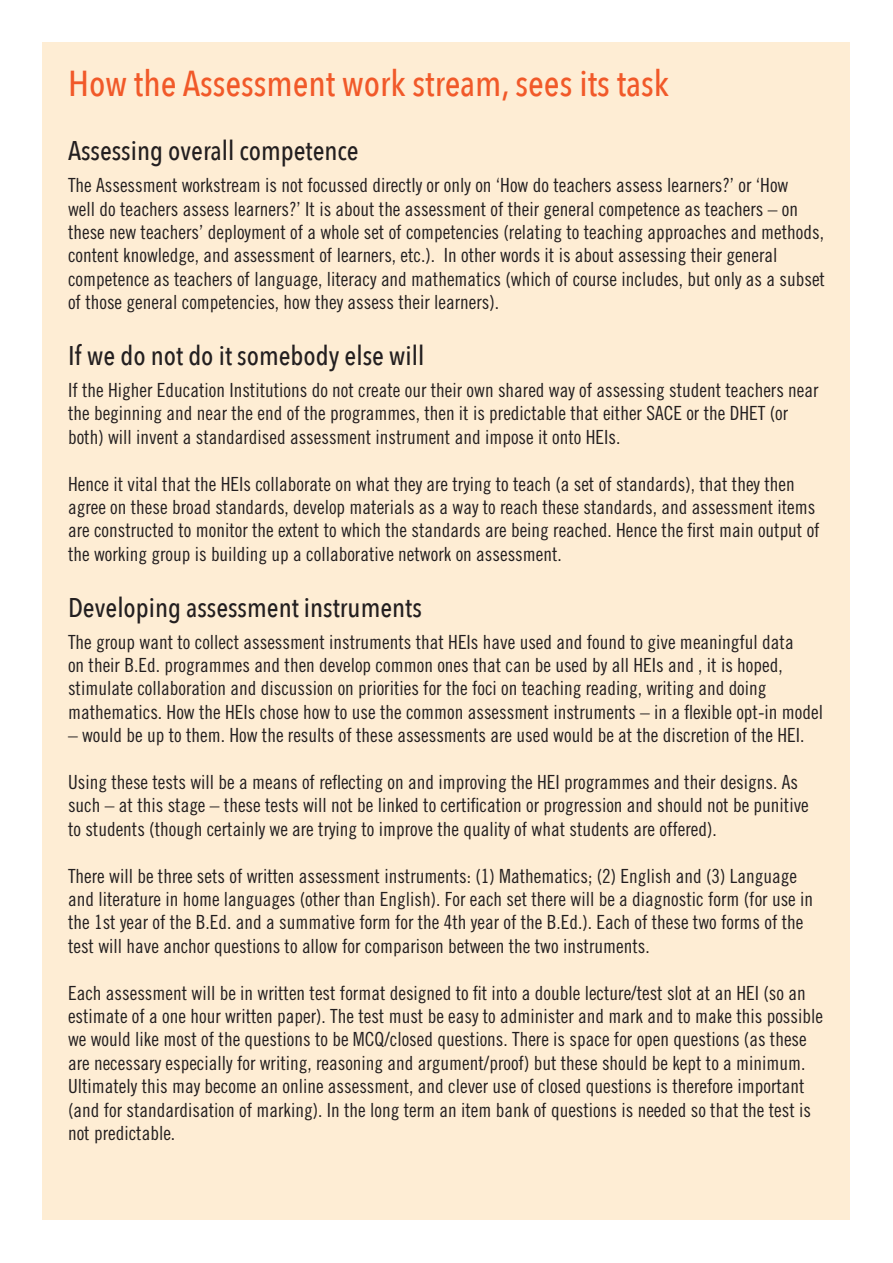
<style>
.page{position:relative;width:893px;height:1263px;background:#fff}
.page>*{position:absolute;margin:0;border:0;box-sizing:border-box;transform-origin:0 0}
.t1{font:500 36px "Avenir Next Condensed";color:#f15929}
.t2{font:500 27px "Avenir Next Condensed";color:#231f20}
.t3{font:19.5px/23.4px "Trade Gothic Cond Eighteen";color:#231f20}
</style>
<div class="page">
<div style="left:43px;top:42px;width:807px;height:1178px;background:#feedd4"></div>
<h1 class="t1" style="left:68px;top:61px;width:602px">How the Assessment work stream, sees its task</h1>
<h2 class="t2" style="left:68px;top:135px;width:292px">Assessing overall competence</h2>
<p class="t3" style="left:68px;top:173px;width:758px">The Assessment workstream is not focussed directly or only on ‘How do teachers assess learners?’ or ‘How<br>well do teachers assess learners?’ It is about the assessment of their general competence as teachers – on these new teachers’ deployment of a whole set of competencies (relating to teaching approaches and methods, content knowledge, and assessment of learners, etc.). In other words it is about assessing their general competence as teachers of language, literacy and mathematics (which of course includes, but only as a subset of those general competencies, how they assess their learners).</p>
<h2 class="t2" style="left:68px;top:339px;width:358px">If we do not do it somebody else will</h2>
<p class="t3" style="left:68px;top:378px;width:752px">If the Higher Education Institutions do not create our their own shared way of assessing student teachers near the beginning and near the end of the programmes, then it is predictable that either SACE or the DHET (or both) will invent a standardised assessment instrument and impose it onto HEIs.</p>
<p class="t3" style="left:68px;top:472px;width:753px">Hence it vital that the HEIs collaborate on what they are trying to teach (a set of standards), that they then agree on these broad standards, develop materials as a way to reach these standards, and assessment items are constructed to monitor the extent to which the standards are being reached. Hence the first main output of the working group is building up a collaborative network on assessment.</p>
<h2 class="t2" style="left:68px;top:591px;width:355px">Developing assessment instruments</h2>
<p class="t3" style="left:68px;top:630px;width:756px">The group want to collect assessment instruments that HEIs have used and found to give meaningful data<br>on their B.Ed. programmes and then develop common ones that can be used by all HEIs and , it is hoped, stimulate collaboration and discussion on priorities for the foci on teaching reading, writing and doing mathematics. How the HEIs chose how to use the common assessment instruments – in a flexible opt-in model</p>
<p class="t3" style="left:68px;top:723px;width:738px">– would be up to them. How the results of these assessments are used would be at the discretion of the HEI.</p>
<p class="t3" style="left:68px;top:770px;width:742px">Using these tests will be a means of reflecting on and improving the HEI programmes and their designs. As such – at this stage – these tests will not be linked to certification or progression and should not be punitive to students (though certainly we are trying to improve the quality of what students are offered).</p>
<p class="t3" style="left:68px;top:864px;width:747px">There will be three sets of written assessment instruments: (1) Mathematics; (2) English and (3) Language and literature in home languages (other than English). For each set there will be a diagnostic form (for use in the 1st year of the B.Ed. and a summative form for the 4th year of the B.Ed.). Each of these two forms of the test will have anchor questions to allow for comparison between the two instruments.</p>
<p class="t3" style="left:68px;top:981px;width:756px">Each assessment will be in written test format designed to fit into a double lecture/test slot at an HEI (so an estimate of a one hour written paper). The test must be easy to administer and mark and to make this possible we would like most of the questions to be MCQ/closed questions. There is space for open questions (as these are necessary especially for writing, reasoning and argument/proof) but these should be kept to a minimum.<br>Ultimately this may become an online assessment, and clever use of closed questions is therefore important (and for standardisation of marking). In the long term an item bank of questions is needed so that the test is not predictable.</p>
</div>
